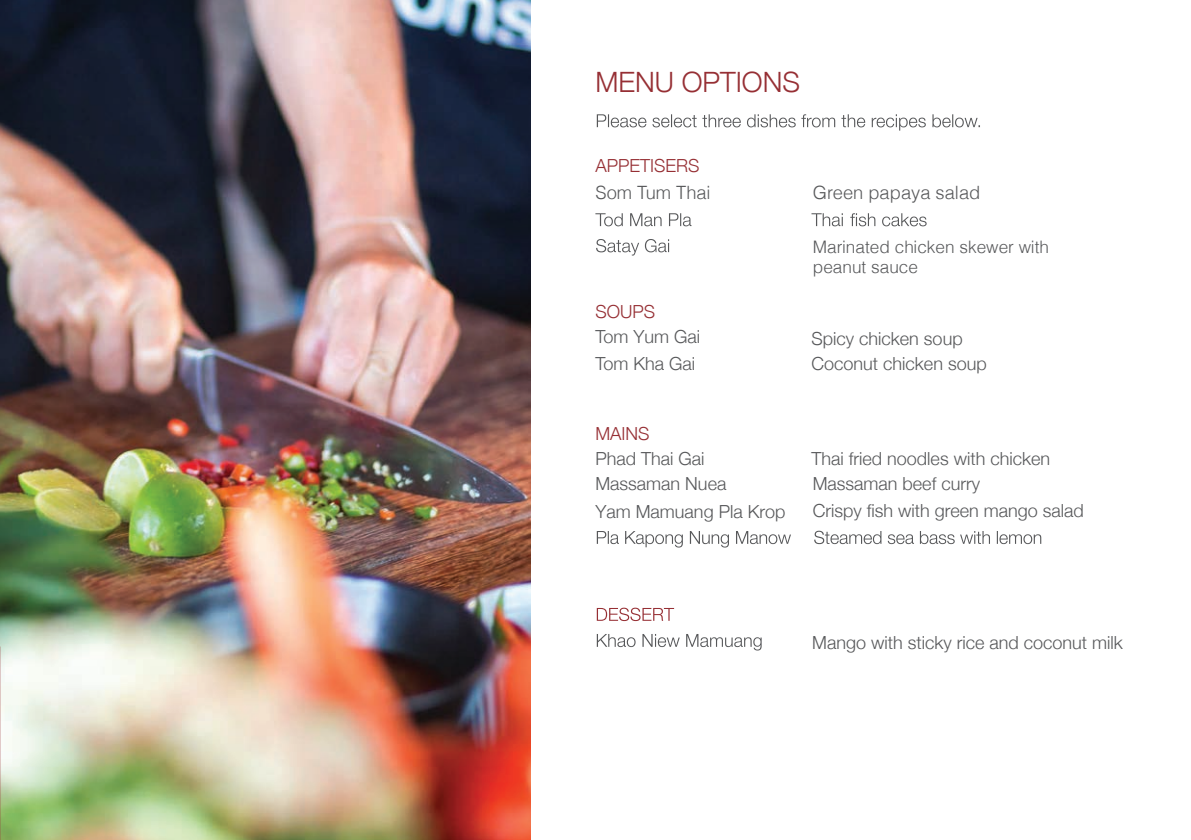
<style>
.page{position:relative;width:1191px;height:840px;background:#fff}
.page>*{position:absolute;margin:0;border:0;box-sizing:border-box;transform-origin:0 0}
.t1{font:300 28px "Helvetica Neue";color:#962f34}
.t2{font:300 18.4px "Helvetica";color:#57585a}
.t3{font:300 18px/24.6px "Helvetica Neue";color:#57585a}
.t4{font:300 18px "Helvetica Neue";color:#962f34}
.t5{font:300 17.2px/20.4px "Helvetica";color:#57585a}
</style>
<div class="page">
<img style="left:0;top:0;width:530px;height:839px">
<svg style="left:597px;top:114px;width:383px;height:16px"></svg>
<svg style="left:595px;top:213px;width:96px;height:13px"></svg>
<svg style="left:811px;top:213px;width:115px;height:13px"></svg>
<svg style="left:596px;top:239px;width:73px;height:16px"></svg>
<svg style="left:597px;top:531px;width:194px;height:16px"></svg>
<svg style="left:814px;top:530px;width:227px;height:14px"></svg>
<svg style="left:597px;top:607px;width:77px;height:13px"></svg>
<svg style="left:597px;top:634px;width:164px;height:16px"></svg>
<h1 class="t1" style="left:595px;top:59px;width:206px">MENU OPTIONS</h1>
<p class="t4" style="left:595px;top:151px;width:106px">APPETISERS</p>
<p class="t2" style="left:595px;top:176px;width:116px">Som Tum Thai</p>
<p class="t4" style="left:595px;top:296px;width:61px">SOUPS</p>
<p class="t3" style="left:595px;top:349px;width:101px">Tom Kha Gai</p>
<p class="t3" style="left:595px;top:323px;width:106px">Tom Yum Gai</p>
<p class="t4" style="left:595px;top:418px;width:56px">MAINS</p>
<p class="t3" style="left:595px;top:445px;width:132px">Phad Thai Gai<br>Massaman Nuea</p>
<p class="t3" style="left:595px;top:497px;width:191px">Yam Mamuang Pla Krop</p>
<p class="t2" style="left:813px;top:176px;width:169px">Green papaya salad</p>
<p class="t5" style="left:813px;top:235px;width:238px">Marinated chicken skewer with peanut sauce</p>
<p class="t3" style="left:811px;top:325px;width:153px">Spicy chicken soup</p>
<p class="t3" style="left:811px;top:349px;width:177px">Coconut chicken soup</p>
<p class="t3" style="left:811px;top:445px;width:240px">Thai fried noodles with chicken</p>
<p class="t3" style="left:813px;top:470px;width:169px">Massaman beef curry</p>
<p class="t3" style="left:813px;top:497px;width:273px">Crispy fish with green mango salad</p>
<p class="t3" style="left:812px;top:628px;width:312px">Mango with sticky rice and coconut milk</p>
</div>
